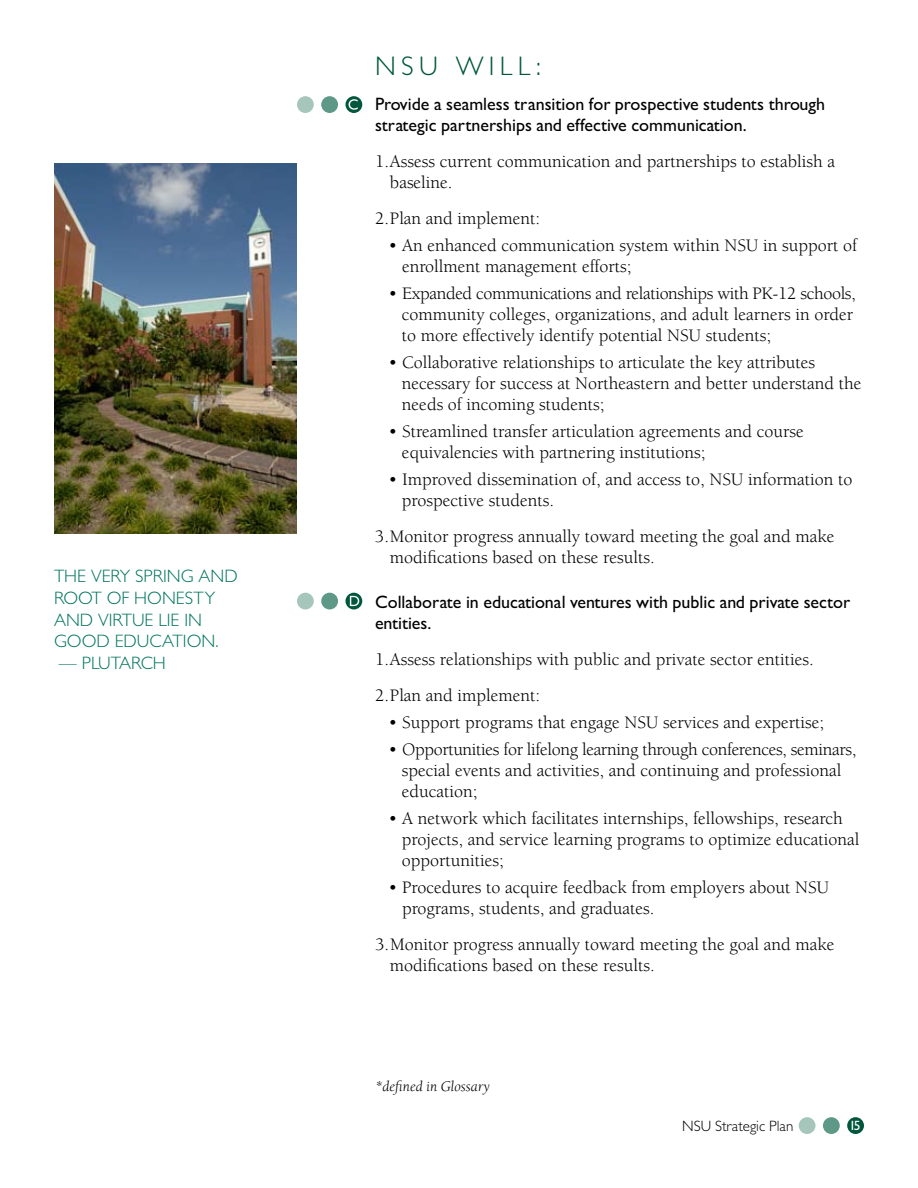
<style>
.page{position:relative;width:918px;height:1188px;background:#fff}
.page>*{position:absolute;margin:0;border:0;box-sizing:border-box;transform-origin:0 0}
.t1{font:27px "Classical Sans Light DTC";letter-spacing:.2em;color:#00573c}
.t2{font:18px/21px "Berkeley";color:#000}
.t3{font:18px/21px "Classical Sans Medium DTC";color:#000}
.t4{font:18px/21.8px "Classical Sans Light DTC";color:#02755e}
.t5{font:italic 15px "Berkeley";color:#000}
.t6{font:15px "Classical Sans Light DTC";color:#000}
.t7{font:13.5px "Classical Sans Medium DTC";color:#fff}
</style>
<div class="page">
<div style="left:297px;top:96px;width:17px;height:17px;background:#a6c6bc;border-radius:50%"></div>
<svg style="left:345px;top:96px;width:17px;height:17px"></svg>
<div style="left:321px;top:96px;width:17px;height:17px;background:#5e9988;border-radius:50%"></div>
<svg style="left:349px;top:99px;width:9px;height:11px"></svg>
<div style="left:297px;top:593px;width:17px;height:16px;background:#a6c6bc;border-radius:50%"></div>
<svg style="left:345px;top:593px;width:17px;height:16px"></svg>
<div style="left:321px;top:593px;width:17px;height:16px;background:#5e9988;border-radius:50%"></div>
<svg style="left:350px;top:596px;width:9px;height:10px"></svg>
<img style="left:54px;top:164px;width:243px;height:370px">
<div style="left:799px;top:1117px;width:17px;height:17px;background:#a6c6bc;border-radius:50%"></div>
<div style="left:847px;top:1117px;width:17px;height:17px;background:#00573c;border-radius:50%"></div>
<div style="left:823px;top:1117px;width:17px;height:17px;background:#5e9988;border-radius:50%"></div>
<p class="t4" style="left:54px;top:566px;width:185px">THE VERY SPRING AND<br>ROOT OF HONESTY<br>AND VIRTUE LIE IN<br>GOOD EDUCATION.</p>
<p class="t4" style="left:59px;top:652px;width:108px">— PLUTARCH</p>
<h1 class="t1" style="left:375px;top:51px;width:167px">NSU WILL:</h1>
<p class="t3" style="left:375px;top:94px;width:452px">Provide a seamless transition for prospective students through strategic partnerships and effective communication.</p>
<p class="t2" style="left:390px;top:151px;width:447px;text-indent:-15px">1.Assess current communication and partnerships to establish a baseline.</p>
<p class="t2" style="left:375px;top:208px;width:167px">2.Plan and implement:</p>
<p class="t2" style="left:402px;top:235px;width:457px;text-indent:-14px">• An enhanced communication system within NSU in support of enrollment management efforts;</p>
<p class="t2" style="left:402px;top:283px;width:455px;text-indent:-13px">• Expanded communications and relationships with PK-12 schools, community colleges, organizations, and adult learners in order to more effectively identify potential NSU students;</p>
<p class="t2" style="left:402px;top:352px;width:461px;text-indent:-13px">• Collaborative relationships to articulate the key attributes necessary for success at Northeastern and better understand the needs of incoming students;</p>
<p class="t2" style="left:402px;top:421px;width:403px;text-indent:-14px">• Streamlined transfer articulation agreements and course equivalencies with partnering institutions;</p>
<p class="t2" style="left:402px;top:469px;width:452px;text-indent:-13px">• Improved dissemination of, and access to, NSU information to prospective students.</p>
<p class="t2" style="left:390px;top:526px;width:446px;text-indent:-15px">3.Monitor progress annually toward meeting the goal and make modifications based on these results.</p>
<p class="t3" style="left:375px;top:592px;width:477px">Collaborate in educational ventures with public and private sector entities.</p>
<p class="t2" style="left:375px;top:642px;width:440px;line-height:36px">1.Assess relationships with public and private sector entities.<br>2.Plan and implement:</p>
<p class="t2" style="left:388px;top:712px;width:437px">• Support programs that engage NSU services and expertise;</p>
<p class="t2" style="left:402px;top:739px;width:456px;text-indent:-13px">• Opportunities for lifelong learning through conferences, seminars, special events and activities, and continuing and professional education;</p>
<p class="t2" style="left:402px;top:808px;width:459px;text-indent:-13px">• A network which facilitates internships, fellowships, research projects, and service learning programs to optimize educational opportunities;</p>
<p class="t2" style="left:402px;top:877px;width:429px;text-indent:-14px">• Procedures to acquire feedback from employers about NSU programs, students, and graduates.</p>
<p class="t2" style="left:390px;top:934px;width:446px;text-indent:-15px">3.Monitor progress annually toward meeting the goal and make modifications based on these results.</p>
<p class="t5" style="left:375px;top:1079px;width:117px">*defined in Glossary</p>
<p class="t6" style="left:682px;top:1118px;width:113px">NSU Strategic Plan</p>
<p class="t7" style="left:849px;top:1118px;width:13px">15</p>
</div>
